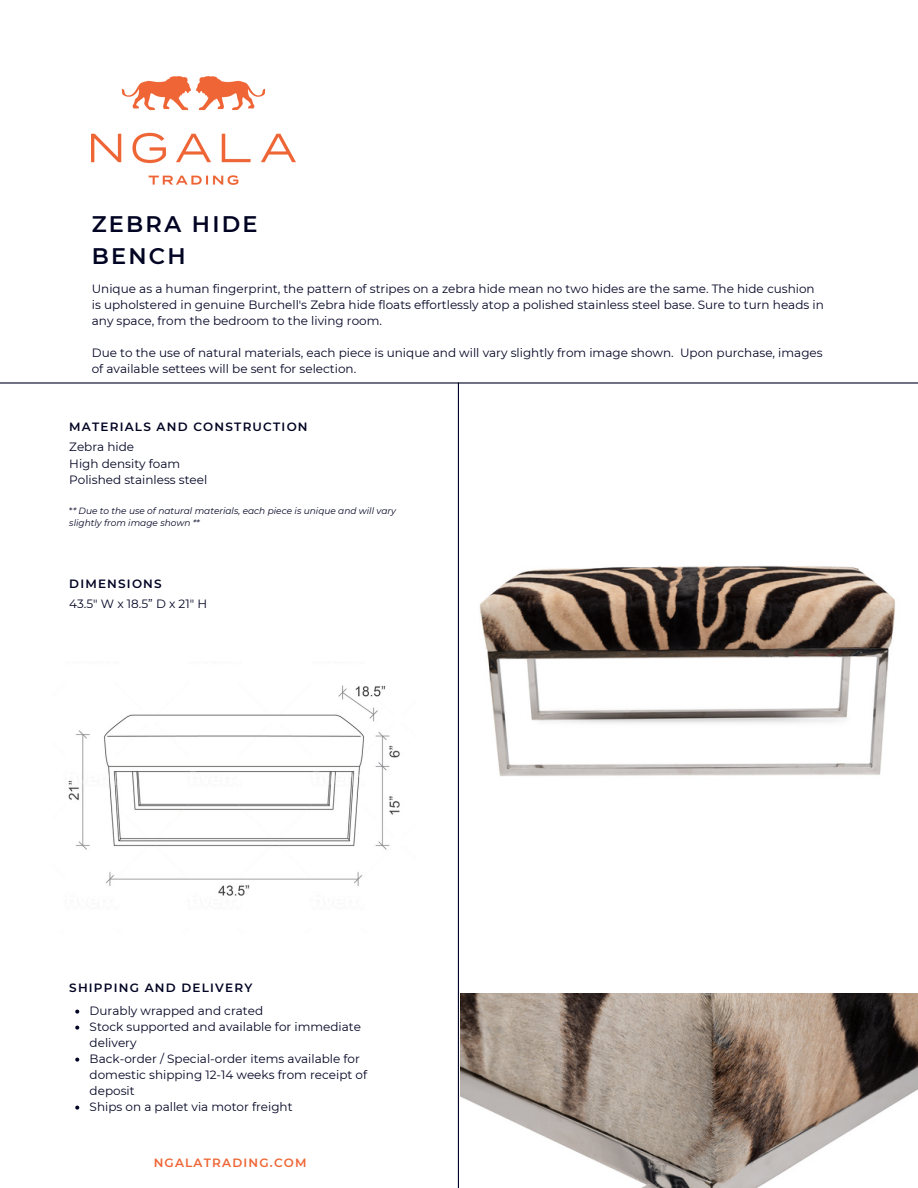
<style>
.page{position:relative;width:918px;height:1188px;background:#fff}
.page>*{position:absolute;margin:0;border:0;box-sizing:border-box;transform-origin:0 0}
.t1{font:600 22.5px "Montserrat";letter-spacing:.1em;color:#020423}
.t2{font:12px/16px "Montserrat";color:#020423}
.t3{font:600 12px "Montserrat";letter-spacing:.1em;color:#020423}
.t4{font:600 12px "Montserrat";letter-spacing:.1em;color:#ef6535}
.t5{font:italic 9px/12px "Montserrat";color:#020423}
.s1{font-style:normal}
</style>
<div class="page">
<img style="left:92px;top:77px;width:203px;height:108px">
<img style="left:479px;top:566px;width:416px;height:211px">
<hr style="left:458px;top:382px;width:1px;height:806px;background:#020423">
<hr style="left:0;top:382px;width:918px;height:2px;background:#020423">
<img style="left:68px;top:685px;width:332px;height:211px">
<svg style="left:75px;top:1010px;width:4px;height:4px"></svg>
<svg style="left:75px;top:1026px;width:4px;height:4px"></svg>
<svg style="left:75px;top:1058px;width:4px;height:4px"></svg>
<svg style="left:75px;top:1106px;width:4px;height:4px"></svg>
<img style="left:460px;top:993px;width:458px;height:195px">
<p class="t1" style="left:92px;top:210px;width:167px">ZEBRA HIDE</p>
<p class="t1" style="left:92px;top:242px;width:96px">BENCH</p>
<p class="t2" style="left:92px;top:280px;width:734px">Unique as a human fingerprint, the pattern of stripes on a zebra hide mean no two hides are the same. The hide cushion is upholstered in genuine Burchell's Zebra hide floats effortlessly atop a polished stainless steel base. Sure to turn heads in any space, from the bedroom to the living room.</p>
<p class="t2" style="left:92px;top:344px;width:732px">Due to the use of natural materials, each piece is unique and will vary slightly from image shown. Upon purchase, images of available settees will be sent for selection.</p>
<p class="t3" style="left:69px;top:419px;width:240px">MATERIALS AND CONSTRUCTION</p>
<p class="t2" style="left:69px;top:439px;width:66px">Zebra hide</p>
<p class="t2" style="left:69px;top:455px;width:113px">High density foam</p>
<p class="t2" style="left:69px;top:472px;width:140px">Polished stainless steel</p>
<p class="t5" style="left:69px;top:505px;width:328px"><span class="s1">*</span>* Due to the use of natural materials, each piece is unique and will vary slightly from image shown **</p>
<p class="t3" style="left:69px;top:576px;width:94px">DIMENSIONS</p>
<p class="t2" style="left:69px;top:596px;width:139px">43.5" W x 18.5” D x 21" H</p>
<p class="t3" style="left:69px;top:980px;width:185px">SHIPPING AND DELIVERY</p>
<p class="t2" style="left:90px;top:1002px;width:175px">Durably wrapped and crated</p>
<p class="t2" style="left:90px;top:1018px;width:273px">Stock supported and available for immediate delivery</p>
<p class="t2" style="left:90px;top:1050px;width:279px">Back-order / Special-order items available for domestic shipping 12-14 weeks from receipt of deposit</p>
<p class="t2" style="left:90px;top:1098px;width:204px">Ships on a pallet via motor freight</p>
<p class="t4" style="left:154px;top:1155px;width:155px">NGALATRADING.COM</p>
</div>
